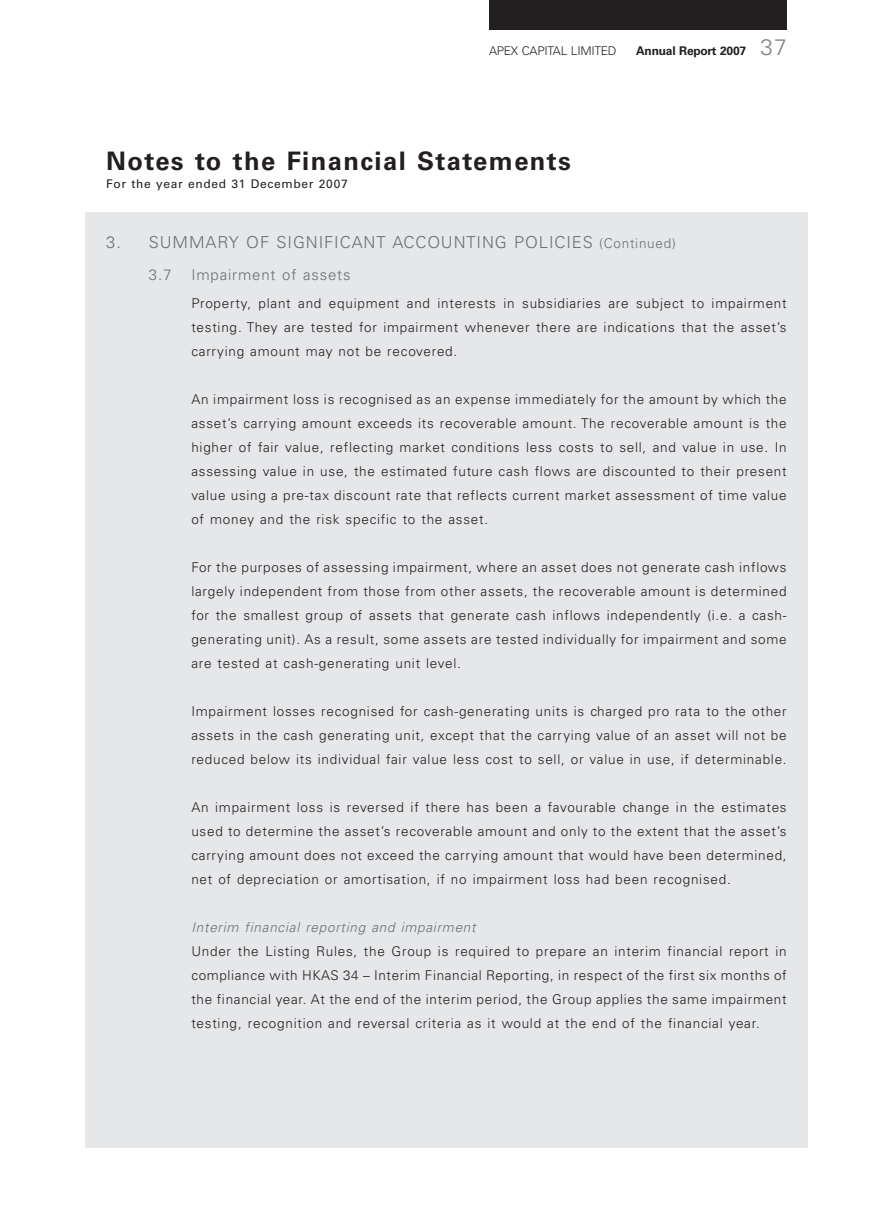
<style>
.page{position:relative;width:893px;height:1212px;background:#fff}
.page>*{position:absolute;margin:0;border:0;box-sizing:border-box;transform-origin:0 0}
.t1{font:700 25.5px "Univers LT Std";letter-spacing:.055em;color:#231f20}
.t2{font:300 16.5px "Univers LT Std";letter-spacing:.055em;color:#6c6d70}
.t3{font:300 15px "Univers LT Std";letter-spacing:.055em;color:#6c6d70}
.t4{font:300 13.5px/24px "Univers LT Std";letter-spacing:.055em;color:#231f20;text-align:justify}
.t5{font:italic 300 13.5px "Univers LT Std";letter-spacing:.055em;color:#6c6d70}
.t6{font:12px "Univers LT Std";letter-spacing:.055em;color:#231f20}
.t7{font:300 12px "Univers LT Std";letter-spacing:-.02em;color:#231f20}
.t8{font:700 12px "Univers LT Std";letter-spacing:-.02em;color:#231f20}
.s1{font-weight:300;font-size:22.5px;color:#808285}
.s2{font-size:13.5px}
</style>
<div class="page">
<div style="left:489px;top:0;width:298px;height:30px;background:#231f20"></div>
<div style="left:85px;top:213px;width:723px;height:935px;background:#e6e7e9"></div>
<p class="t7" style="left:489px;top:46px;width:129px">APEX CAPITAL LIMITED</p>
<p class="t8" style="left:636px;top:46px;width:152px">Annual Report 2007 <span class="s1">37</span></p>
<h1 class="t1" style="left:106px;top:152px;width:466px">Notes to the Financial Statements</h1>
<p class="t6" style="left:106px;top:177px;width:243px">For the year ended 31 December 2007</p>
<p class="t2" style="left:106px;top:235px;width:571px">3. SUMMARY OF SIGNIFICANT ACCOUNTING POLICIES <span class="s2">(Continued)</span></p>
<p class="t3" style="left:149px;top:269px;width:24px">3.7</p>
<p class="t3" style="left:191px;top:269px;width:161px">Impairment of assets</p>
<p class="t4" style="left:191px;top:292px;width:597px">Property, plant and equipment and interests in subsidiaries are subject to impairment testing. They are tested for impairment whenever there are indications that the asset’s carrying amount may not be recovered.</p>
<p class="t4" style="left:191px;top:388px;width:597px">An impairment loss is recognised as an expense immediately for the amount by which the asset’s carrying amount exceeds its recoverable amount. The recoverable amount is the higher of fair value, reflecting market conditions less costs to sell, and value in use. In assessing value in use, the estimated future cash flows are discounted to their present value using a pre-tax discount rate that reflects current market assessment of time value of money and the risk specific to the asset.</p>
<p class="t4" style="left:191px;top:556px;width:597px">For the purposes of assessing impairment, where an asset does not generate cash inflows largely independent from those from other assets, the recoverable amount is determined for the smallest group of assets that generate cash inflows independently (i.e. a cash&shy;generating unit). As a result, some assets are tested individually for impairment and some are tested at cash-generating unit level.</p>
<p class="t4" style="left:191px;top:700px;width:597px">Impairment losses recognised for cash-generating units is charged pro rata to the other assets in the cash generating unit, except that the carrying value of an asset will not be reduced below its individual fair value less cost to sell, or value in use, if determinable.</p>
<p class="t4" style="left:191px;top:796px;width:597px">An impairment loss is reversed if there has been a favourable change in the estimates used to determine the asset’s recoverable amount and only to the extent that the asset’s carrying amount does not exceed the carrying amount that would have been determined, net of depreciation or amortisation, if no impairment loss had been recognised.</p>
<p class="t5" style="left:191px;top:920px;width:286px">Interim financial reporting and impairment</p>
<p class="t4" style="left:191px;top:940px;width:597px">Under the Listing Rules, the Group is required to prepare an interim financial report in compliance with HKAS 34 – Interim Financial Reporting, in respect of the first six months of the financial year. At the end of the interim period, the Group applies the same impairment testing, recognition and reversal criteria as it would at the end of the financial year.</p>
</div>
